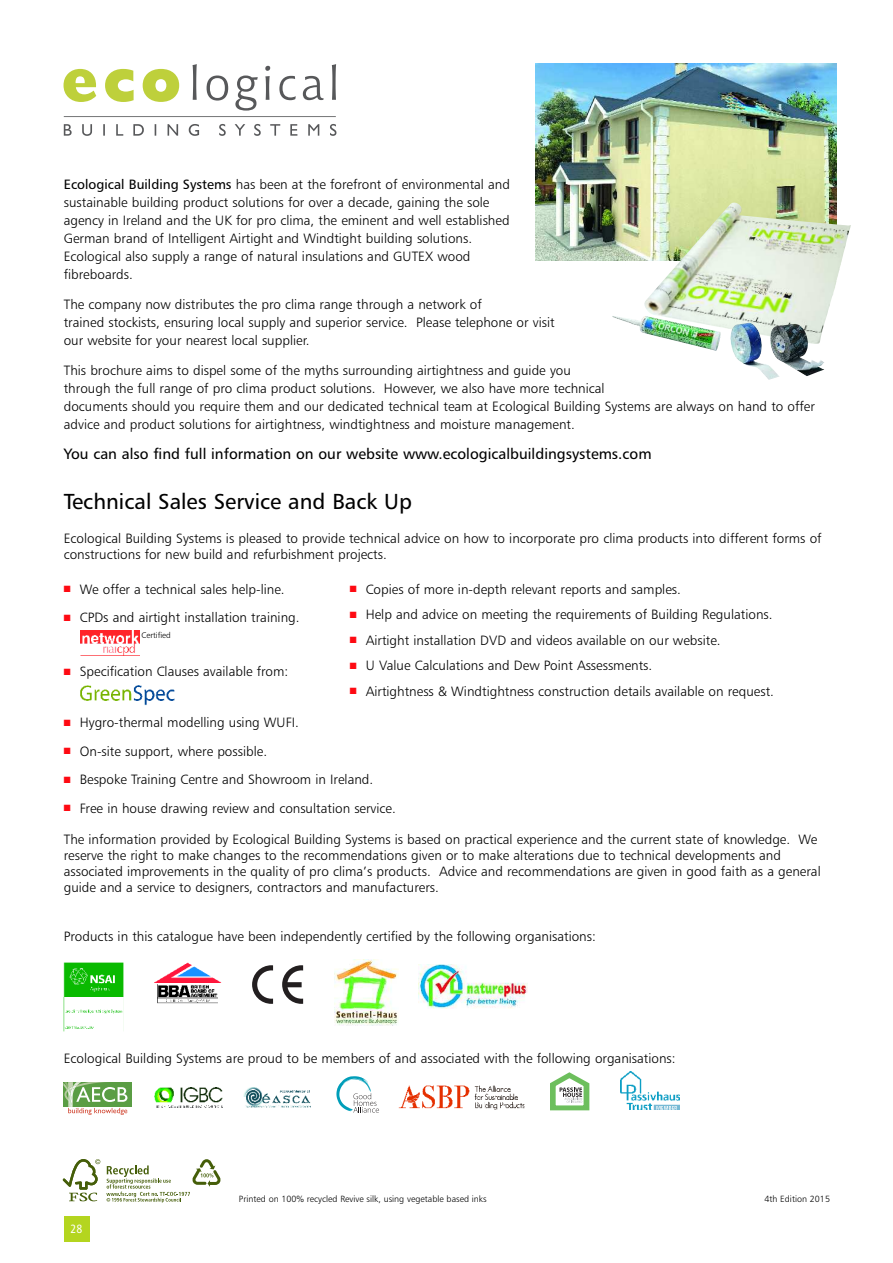
<style>
.page{position:relative;width:893px;height:1263px;background:#fff}
.page>*{position:absolute;margin:0;border:0;box-sizing:border-box;transform-origin:0 0}
.t1{font:21.75px "Humanist 777 BT Roman B";color:#000}
.t2{font:15px "Humanist 777 BT Roman B";color:#000}
.t3{font:13.5px/18px "Humanist 777 BT Light B";color:#000}
.t4{font:12px "Humanist 777 BT Roman Condensed B";color:#fff}
.t5{font:9px "Humanist 777 BT Light B";color:#000}
.t6{font:8.25px "Humanist 777 BT Light B";color:#000}
.s1{font-family:"Humanist 777 BT Roman B"}
.s2{color:#fe0a12}
</style>
<div class="page">
<svg style="left:80px;top:630px;width:60px;height:26px"></svg>
<img style="left:81px;top:630px;width:58px;height:25px">
<img style="left:154px;top:1088px;width:69px;height:19px">
<svg style="left:336px;top:1076px;width:43px;height:37px"></svg>
<img style="left:399px;top:1085px;width:126px;height:24px">
<img style="left:620px;top:1072px;width:59px;height:38px">
<svg style="left:550px;top:1072px;width:40px;height:38px"></svg>
<img style="left:243px;top:1087px;width:68px;height:20px">
<div style="left:63px;top:1082px;width:69px;height:25px;background:#5a9d44"></div>
<svg style="left:63px;top:1082px;width:64px;height:33px"></svg>
<img style="left:63px;top:962px;width:61px;height:70px">
<img style="left:334px;top:959px;width:65px;height:67px">
<img style="left:154px;top:962px;width:68px;height:42px">
<svg style="left:252px;top:965px;width:21px;height:39px"></svg>
<svg style="left:282px;top:965px;width:21px;height:39px"></svg>
<img style="left:418px;top:964px;width:109px;height:44px">
<svg style="left:64px;top:124px;width:272px;height:12px"></svg>
<svg style="left:64px;top:64px;width:272px;height:53px"></svg>
<div style="left:64px;top:1216px;width:25px;height:26px;background:#b4d51f"></div>
<svg style="left:62px;top:1159px;width:159px;height:44px"></svg>
<img style="left:536px;top:64px;width:301px;height:197px">
<img style="left:644px;top:202px;width:207px;height:127px">
<img style="left:612px;top:316px;width:109px;height:35px">
<img style="left:730px;top:323px;width:50px;height:57px">
<img style="left:770px;top:324px;width:54px;height:52px">
<img style="left:80px;top:685px;width:95px;height:20px">
<p class="t3" style="left:64px;top:176px;width:448px"><span class="s1">Ecological Building Systems</span> has been at the forefront of environmental and sustainable building product solutions for over a decade, gaining the sole agency in Ireland and the UK for pro clima, the eminent and well established German brand of Intelligent Airtight and Windtight building solutions.<br>Ecological also supply a range of natural insulations and GUTEX wood fibreboards.</p>
<p class="t3" style="left:64px;top:296px;width:492px">The company now distributes the pro clima range through a network of<br>trained stockists, ensuring local supply and superior service. Please telephone or visit our website for your nearest local supplier.</p>
<p class="t3" style="left:64px;top:362px;width:753px">This brochure aims to dispel some of the myths surrounding airtightness and guide you<br>through the full range of pro clima product solutions. However, we also have more technical<br>documents should you require them and our dedicated technical team at Ecological Building Systems are always on hand to offer advice and product solutions for airtightness, windtightness and moisture management.</p>
<p class="t2" style="left:64px;top:447px;width:589px">You can also find full information on our website www.ecologicalbuildingsystems.com</p>
<h1 class="t1" style="left:64px;top:493px;width:350px">Technical Sales Service and Back Up</h1>
<p class="t3" style="left:64px;top:531px;width:759px;line-height:16.2px">Ecological Building Systems is pleased to provide technical advice on how to incorporate pro clima products into different forms of constructions for new build and refurbishment projects.</p>
<p class="t3" style="left:64px;top:581px;width:222px"><span class="s2">■</span> We offer a technical sales help-line.</p>
<p class="t3" style="left:64px;top:610px;width:237px"><span class="s2">■</span> CPDs and airtight installation training.</p>
<p class="t3" style="left:350px;top:581px;width:333px"><span class="s2">■</span> Copies of more in-depth relevant reports and samples.</p>
<p class="t3" style="left:350px;top:607px;width:424px"><span class="s2">■</span> Help and advice on meeting the requirements of Building Regulations.</p>
<p class="t3" style="left:350px;top:632px;width:372px"><span class="s2">■</span> Airtight installation DVD and videos available on our website.</p>
<p class="t3" style="left:350px;top:658px;width:304px"><span class="s2">■</span> U Value Calculations and Dew Point Assessments.</p>
<p class="t3" style="left:350px;top:683px;width:426px"><span class="s2">■</span> Airtightness &amp; Windtightness construction details available on request.</p>
<p class="t6" style="left:142px;top:631px;width:31px">Certified</p>
<p class="t3" style="left:64px;top:664px;width:226px"><span class="s2">■</span> Specification Clauses available from:</p>
<p class="t3" style="left:64px;top:715px;width:237px"><span class="s2">■</span> Hygro-thermal modelling using WUFI.</p>
<p class="t3" style="left:64px;top:743px;width:205px"><span class="s2">■</span> On-site support, where possible.</p>
<p class="t3" style="left:64px;top:772px;width:311px"><span class="s2">■</span> Bespoke Training Centre and Showroom in Ireland.</p>
<p class="t3" style="left:64px;top:800px;width:334px"><span class="s2">■</span> Free in house drawing review and consultation service.</p>
<p class="t3" style="left:64px;top:832px;width:758px;line-height:16.2px">The information provided by Ecological Building Systems is based on practical experience and the current state of knowledge. We reserve the right to make changes to the recommendations given or to make alterations due to technical developments and associated improvements in the quality of pro clima’s products. Advice and recommendations are given in good faith as a general guide and a service to designers, contractors and manufacturers.</p>
<p class="t3" style="left:64px;top:929px;width:534px">Products in this catalogue have been independently certified by the following organisations:</p>
<p class="t3" style="left:64px;top:1050px;width:613px">Ecological Building Systems are proud to be members of and associated with the following organisations:</p>
<p class="t4" style="left:71px;top:1224px;width:13px">28</p>
<p class="t5" style="left:239px;top:1195px;width:249px">Printed on 100% recycled Revive silk, using vegetable based inks</p>
<p class="t5" style="left:764px;top:1195px;width:67px">4th Edition 2015</p>
</div>
